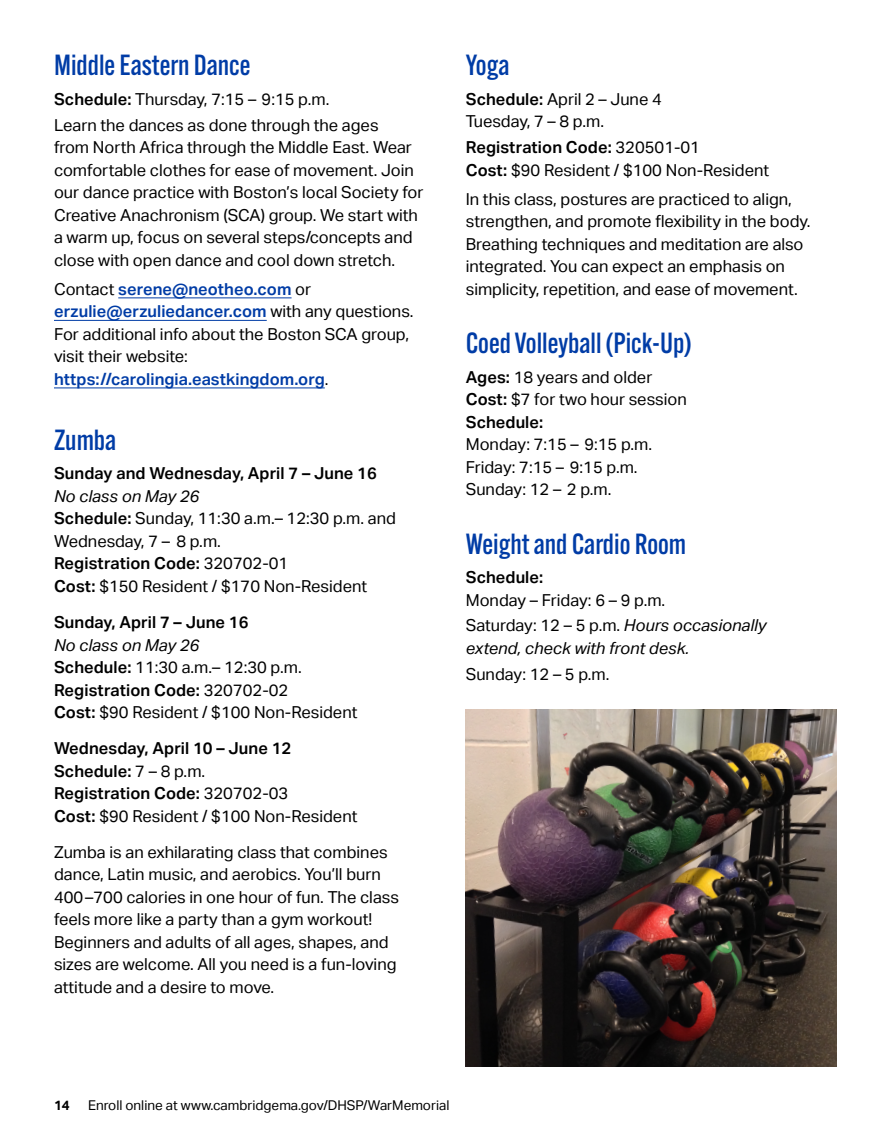
<style>
.page{position:relative;width:891px;height:1148px;background:#fff}
.page>*{position:absolute;margin:0;border:0;box-sizing:border-box;transform-origin:0 0}
.Section_-_Program_Name{font:500 28.5px "Alternate Gothic ATF";color:#003ca6}
.Body{font:16.5px/22.5px "Aktiv Grotesk";color:#000}
.Body-2{font:600 16.5px "Aktiv Grotesk";letter-spacing:.005em;color:#000}
.Body-3{font:italic 16.5px/22.5px "Aktiv Grotesk";color:#000}
.t1{font:13.5px "Aktiv Grotesk";color:#000}
.t2{font:700 13.5px "Aktiv Grotesk";color:#000}
.s1{font-weight:600}
.s2{font-weight:600;color:#003ca6}
.s3{font-weight:400}
.s4{font-style:normal}
</style>
<div class="page">
<hr style="left:118px;top:297px;width:174px;height:1px;background:#003ca6">
<hr style="left:54px;top:320px;width:213px;height:1px;background:#003ca6">
<hr style="left:54px;top:387px;width:271px;height:1px;background:#003ca6">
<img style="left:466px;top:709px;width:371px;height:357px">
<p class="Section_-_Program_Name" style="left:54px;top:48px;width:198px">Middle Eastern Dance</p>
<p class="Body" style="left:54px;top:88px;width:277px"><span class="s1">Schedule:</span> Thursday, 7:15 – 9:15 p.m.</p>
<p class="Body" style="left:54px;top:114px;width:371px">Learn the dances as done through the ages<br>from North Africa through the Middle East. Wear comfortable clothes for ease of movement. Join our dance practice with Boston’s local Society for Creative Anachronism (SCA) group. We start with a warm up, focus on several steps/concepts and close with open dance and cool down stretch.</p>
<p class="Body" style="left:54px;top:278px;width:361px">Contact <span class="s2">serene@neotheo.com</span> or <span class="s2">erzulie@erzuliedancer.com</span> with any questions.<br>For additional info about the Boston SCA group, visit their website: <span class="s2">https://carolingia.eastkingdom.org</span>.</p>
<p class="Section_-_Program_Name" style="left:54px;top:422px;width:64px">Zumba</p>
<p class="Body-2" style="left:54px;top:464px;width:324px">Sunday and Wednesday, April 7 – June 16</p>
<p class="Body-3" style="left:54px;top:485px;width:147px">No class on May 26</p>
<p class="Body" style="left:54px;top:507px;width:344px"><span class="s1">Schedule:</span> Sunday, 11:30 a.m.– 12:30 p.m. and<br>Wednesday, 7 – 8 p.m.</p>
<p class="Body-2" style="left:54px;top:554px;width:236px">Registration Code: <span class="s3">320702-01</span></p>
<p class="Body" style="left:54px;top:575px;width:315px"><span class="s1">Cost:</span> $150 Resident / $170 Non-Resident</p>
<p class="Body-2" style="left:54px;top:612px;width:196px">Sunday, April 7 – June 16</p>
<p class="Body-3" style="left:54px;top:633px;width:147px">No class on May 26</p>
<p class="Body" style="left:54px;top:656px;width:249px"><span class="s1">Schedule:</span> 11:30 a.m.– 12:30 p.m.</p>
<p class="Body-2" style="left:54px;top:680px;width:236px">Registration Code: <span class="s3">320702-02</span></p>
<p class="Body" style="left:54px;top:701px;width:305px"><span class="s1">Cost:</span> $90 Resident / $100 Non-Resident</p>
<p class="Body-2" style="left:54px;top:738px;width:239px">Wednesday, April 10 – June 12</p>
<p class="Body-2" style="left:54px;top:761px;width:153px">Schedule: <span class="s3">7 – 8 p.m.</span></p>
<p class="Body-2" style="left:54px;top:783px;width:236px">Registration Code: <span class="s3">320702-03</span></p>
<p class="Body" style="left:54px;top:804px;width:305px"><span class="s1">Cost:</span> $90 Resident / $100 Non-Resident</p>
<p class="Body" style="left:54px;top:840px;width:347px">Zumba is an exhilarating class that combines dance, Latin music, and aerobics. You’ll burn 400 –700 calories in one hour of fun. The class feels more like a party than a gym workout!<br>Beginners and adults of all ages, shapes, and sizes are welcome. All you need is a fun-loving attitude and a desire to move.</p>
<p class="Section_-_Program_Name" style="left:466px;top:48px;width:45px">Yoga</p>
<p class="Body" style="left:466px;top:88px;width:198px"><span class="s1">Schedule:</span> April 2 – June 4</p>
<p class="Body" style="left:466px;top:110px;width:140px">Tuesday, 7 – 8 p.m.</p>
<p class="Body-2" style="left:466px;top:138px;width:236px">Registration Code: <span class="s3">320501-01</span></p>
<p class="Body" style="left:466px;top:159px;width:305px"><span class="s1">Cost:</span> $90 Resident / $100 Non-Resident</p>
<p class="Body" style="left:466px;top:188px;width:346px">In this class, postures are practiced to align, strengthen, and promote flexibility in the body.<br>Breathing techniques and meditation are also integrated. You can expect an emphasis on simplicity, repetition, and ease of movement.</p>
<p class="Section_-_Program_Name" style="left:466px;top:325px;width:227px">Coed Volleyball (Pick-Up)</p>
<p class="Body" style="left:466px;top:366px;width:188px"><span class="s1">Ages:</span> 18 years and older</p>
<p class="Body" style="left:466px;top:388px;width:223px"><span class="s1">Cost:</span> $7 for two hour session</p>
<p class="Body" style="left:466px;top:411px;width:188px"><span class="s1">Schedule:<br></span>Monday: 7:15 – 9:15 p.m.</p>
<p class="Body" style="left:466px;top:456px;width:173px">Friday: 7:15 – 9:15 p.m.</p>
<p class="Body" style="left:466px;top:478px;width:147px">Sunday: 12 – 2 p.m.</p>
<p class="Section_-_Program_Name" style="left:466px;top:526px;width:222px">Weight and Cardio Room</p>
<p class="Body" style="left:466px;top:566px;width:201px"><span class="s1">Schedule:<br></span>Monday – Friday: 6 – 9 p.m.</p>
<p class="Body-3" style="left:466px;top:614px;width:302px"><span class="s4">Saturday: 12 – 5 p.m.</span> Hours occasionally extend, check with front desk.</p>
<p class="Body" style="left:466px;top:663px;width:145px">Sunday: 12 – 5 p.m.</p>
<p class="t2" style="left:54px;top:1097px;width:17px">14</p>
<p class="t1" style="left:88px;top:1097px;width:363px">Enroll online at www.cambridgema.gov/DHSP/WarMemorial</p>
</div>
